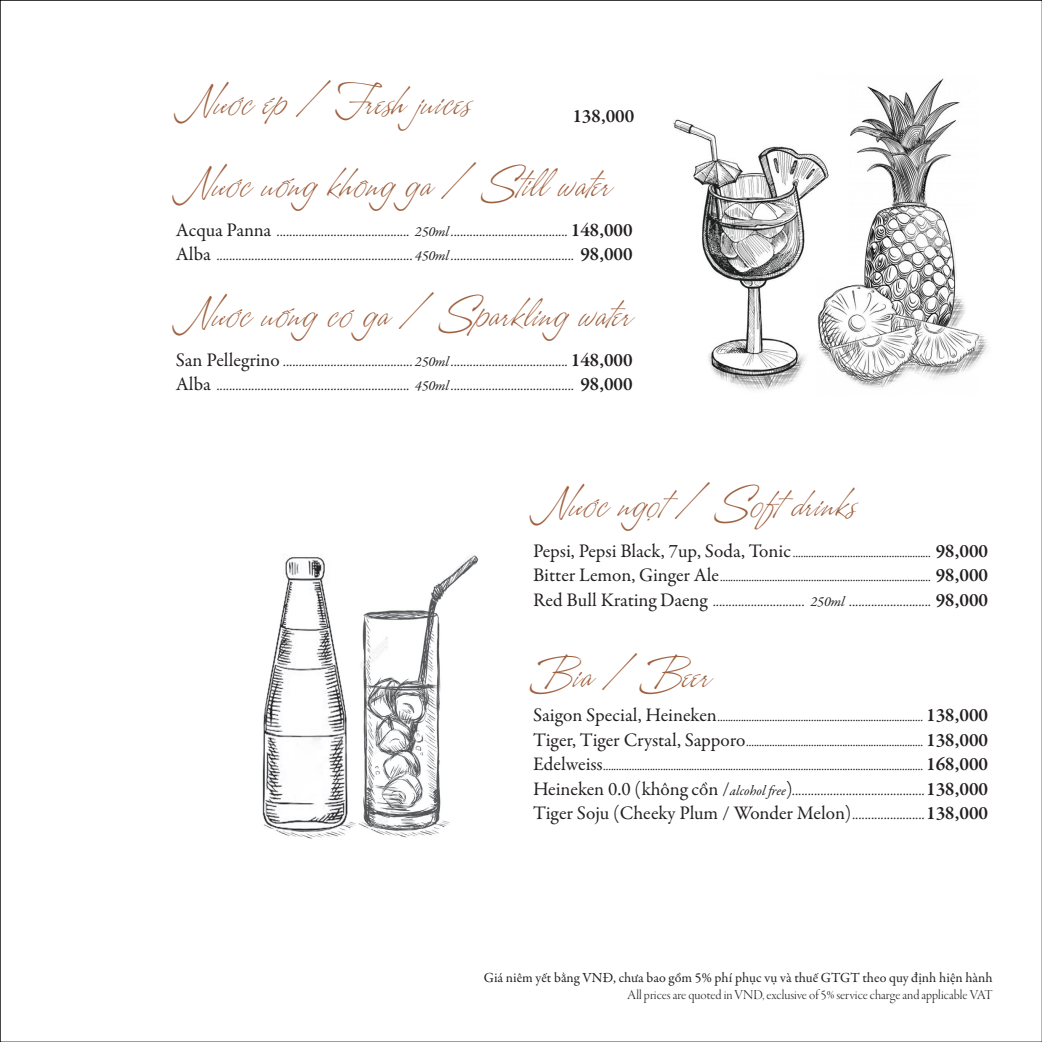
<style>
.page{position:relative;width:1042px;height:1042px;background:#fff}
.page>*{position:absolute;margin:0;border:0;box-sizing:border-box;transform-origin:0 0}
.t1{font:45.5px "UTM A&S Heartbeat";letter-spacing:.03em;color:#a06140}
.t2{font:19.25px "Garamond Premr Pro Lt Disp";color:#231f20}
.t3{font:19.25px "Garamond Premr Pro";letter-spacing:-.005em;color:#231f20}
.t4{font:600 19.25px "Garamond Premr Pro";color:#231f20}
.t5{font:italic 14px "Garamond Premr Pro";color:#231f20}
.t6{font:14px "Garamond Premr Pro";color:#231f20}
.t7{font:14px "Garamond Premr Pro Lt Disp";color:#231f20}
.s1{font-style:normal;font-size:19.25px}
.s2{font-weight:600;font-style:normal;font-size:19.25px}
.s3{font-family:"Garamond Premr Pro"}
.s4{font-family:"Garamond Premr Pro";font-weight:600}
.s5{font-style:italic;font-size:14px}
.s6{font-weight:600}
</style>
<div class="page">
<img style="left:673px;top:78px;width:315px;height:312px">
<img style="left:262px;top:554px;width:217px;height:285px">
<p class="t1" style="left:178px;top:67px;width:294px">Nước ép / Fresh juices</p>
<p class="t4" style="left:572px;top:104px;width:64px">138,000</p>
<p class="t1" style="left:176px;top:149px;width:436px">Nước uống không ga / Still water</p>
<p class="t5" style="left:176px;top:223px;width:458px"><span class="s1">Acqua Panna</span> .......................................... 250ml ..................................... <span class="s2">148,000</span></p>
<p class="t5" style="left:176px;top:247px;width:458px"><span class="s1">Alba</span> ..............................................................450ml ....................................... <span class="s2">98,000</span></p>
<p class="t1" style="left:176px;top:279px;width:457px">Nước uống có ga / Sparkling water</p>
<p class="t5" style="left:176px;top:353px;width:458px"><span class="s1">San Pellegrino</span> .........................................250ml ..................................... <span class="s2">148,000</span></p>
<p class="t5" style="left:176px;top:377px;width:458px"><span class="s1">Alba</span> ............................................................. 450ml ....................................... <span class="s2">98,000</span></p>
<p class="t1" style="left:533px;top:469px;width:324px">Nước ngọt / Soft drinks</p>
<p class="t2" style="left:533px;top:540px;width:457px"><span class="s3">Pepsi, Pepsi Black, 7up, Soda, Tonic</span>..................................................... <span class="s4">98,000</span></p>
<p class="t2" style="left:533px;top:565px;width:457px"><span class="s3">Bitter Lemon, Ginger Ale</span>................................................................................. <span class="s4">98,000</span></p>
<p class="t5" style="left:533px;top:592px;width:457px"><span class="s1">Red Bull Krating Daeng</span> ............................. 250ml .......................... <span class="s2">98,000</span></p>
<p class="t1" style="left:533px;top:640px;width:179px">Bia / Beer</p>
<p class="t2" style="left:533px;top:705px;width:457px"><span class="s3">Saigon Special, Heineken</span>............................................................................... <span class="s4">138,000</span></p>
<p class="t2" style="left:533px;top:729px;width:457px"><span class="s3">Tiger, Tiger Crystal, Sapporo</span>.................................................................... <span class="s4">138,000</span></p>
<p class="t2" style="left:533px;top:754px;width:457px"><span class="s3">Edelweiss</span>........................................................................................................................... <span class="s4">168,000</span></p>
<p class="t5" style="left:533px;top:781px;width:457px"><span class="s1">Heineken 0.0 (không cồn /</span>alcohol free<span class="s1">)</span>..........................................<span class="s2">138,000</span></p>
<p class="t3" style="left:533px;top:801px;width:457px">Tiger Soju (Cheeky Plum / Wonder Melon)<span class="s5">.......................</span><span class="s6">138,000</span></p>
<p class="t6" style="left:484px;top:969px;width:510px">Giá niêm yết bằng VNĐ, chưa bao gồm 5% phí phục vụ và thuế GTGT theo quy định hiện hành</p>
<p class="t7" style="left:627px;top:986px;width:367px">All prices are quoted in VND, exclusive of 5% service charge and applicable VAT</p>
</div>
